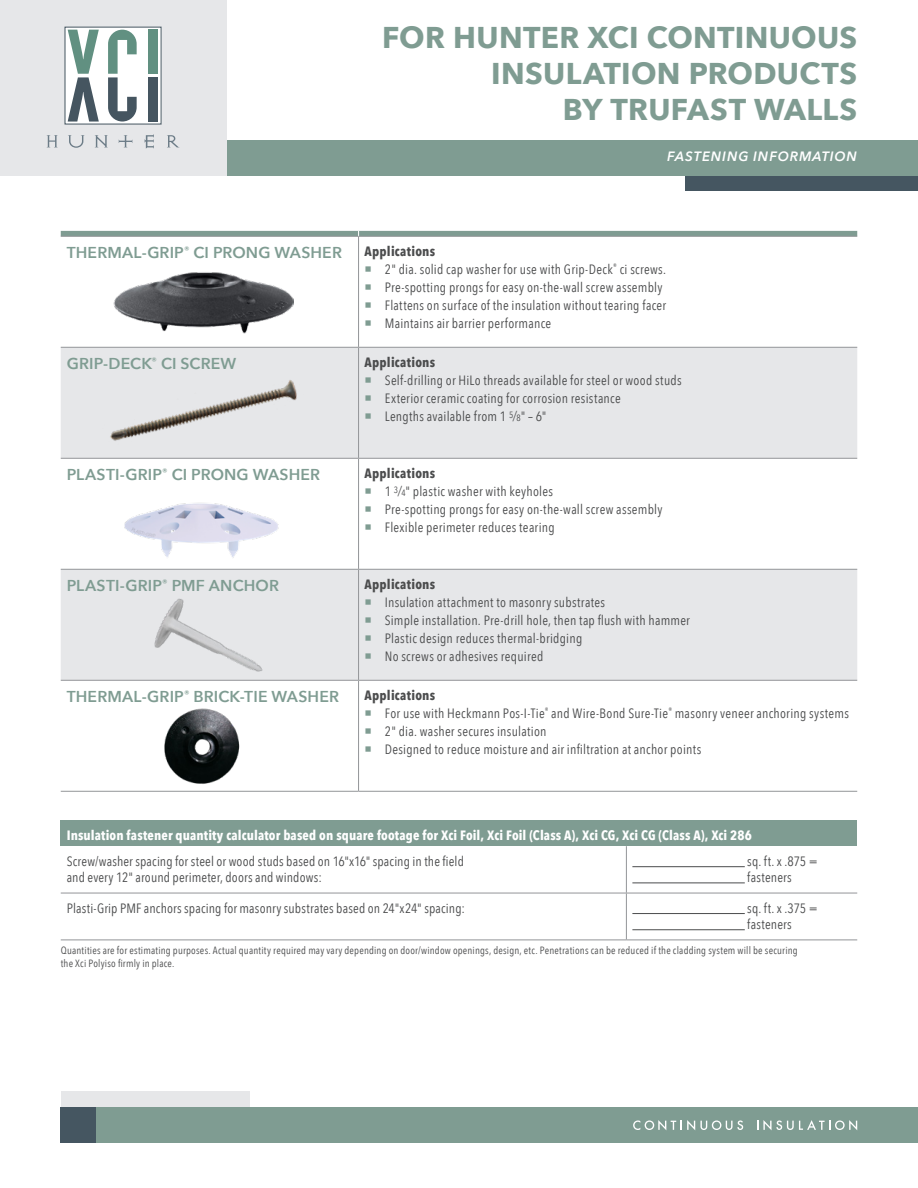
<style>
.page{position:relative;width:918px;height:1188px;background:#fff}
.page>*{position:absolute;margin:0;border:0;box-sizing:border-box;transform-origin:0 0}
.t1{font:700 30px/36px "Avenir Next";letter-spacing:.01em;color:#7f9c92;text-align:right}
.t2{font:600 15.75px "Avenir Next";letter-spacing:.01em;color:#7f9c92}
.t3{font:13.5px/16.2px "Avenir Next Condensed";letter-spacing:.02em;color:#4b4c4d}
.t4{font:700 13.5px "Avenir Next Condensed";letter-spacing:.01em;color:#fff}
.t5{font:700 13.5px "Avenir Next Condensed";letter-spacing:.02em;color:#4b4c4d}
.t6{font:italic 600 13.5px "Avenir Next";letter-spacing:.065em;color:#fff}
.t7{font:10.5px/12.8px "Avenir Next Condensed";letter-spacing:.02em;color:#4b4c4d}
.s1{font-size:14.1px}
.s2{font-size:9.15px}
</style>
<div class="page">
<div style="left:685px;top:175px;width:233px;height:16px;background:#455661"></div>
<div style="left:226px;top:140px;width:692px;height:35px;background:#7f9c92"></div>
<div style="left:0;top:0;width:226px;height:175px;background:#e6e7e9"></div>
<div style="left:65px;top:27px;width:96px;height:97px;background:#fff"></div>
<svg style="left:47px;top:135px;width:11px;height:12px"></svg>
<svg style="left:68px;top:135px;width:17px;height:13px"></svg>
<svg style="left:95px;top:135px;width:13px;height:12px"></svg>
<svg style="left:119px;top:135px;width:13px;height:12px"></svg>
<svg style="left:145px;top:134px;width:9px;height:15px"></svg>
<svg style="left:167px;top:135px;width:12px;height:13px"></svg>
<svg style="left:68px;top:30px;width:31px;height:92px"></svg>
<svg style="left:108px;top:30px;width:29px;height:92px"></svg>
<div style="left:149px;top:30px;width:9px;height:44px;background:#619081"></div>
<div style="left:149px;top:77px;width:9px;height:45px;background:#455560"></div>
<div style="left:61px;top:821px;width:796px;height:25px;background:#7f9c92"></div>
<hr style="left:61px;top:893px;width:565px;height:1px;background:#939598">
<hr style="left:626px;top:893px;width:231px;height:1px;background:#939598">
<hr style="left:61px;top:940px;width:565px;height:1px;background:#939598">
<hr style="left:626px;top:940px;width:231px;height:1px;background:#939598">
<hr style="left:626px;top:846px;width:1px;height:47px;background:#939598">
<hr style="left:626px;top:893px;width:1px;height:47px;background:#939598">
<hr style="left:632px;top:866px;width:113px;height:1px;background:#4b4c4d">
<hr style="left:632px;top:883px;width:113px;height:1px;background:#4b4c4d">
<hr style="left:632px;top:913px;width:113px;height:1px;background:#4b4c4d">
<hr style="left:632px;top:929px;width:113px;height:1px;background:#4b4c4d">
<svg style="left:61px;top:348px;width:796px;height:332px;fill:#e6e7e9"></svg>
<hr style="left:61px;top:236px;width:298px;height:1px;background:#939598">
<hr style="left:359px;top:236px;width:498px;height:1px;background:#939598">
<hr style="left:358px;top:237px;width:1px;height:110px;background:#939598">
<div style="left:61px;top:231px;width:796px;height:5px;background:#7f9c92"></div>
<hr style="left:61px;top:347px;width:298px;height:1px;background:#939598">
<hr style="left:359px;top:347px;width:498px;height:1px;background:#939598">
<hr style="left:358px;top:348px;width:1px;height:110px;background:#939598">
<hr style="left:61px;top:458px;width:298px;height:1px;background:#939598">
<hr style="left:359px;top:458px;width:498px;height:1px;background:#939598">
<hr style="left:358px;top:459px;width:1px;height:110px;background:#939598">
<hr style="left:61px;top:569px;width:298px;height:1px;background:#939598">
<hr style="left:359px;top:569px;width:498px;height:1px;background:#939598">
<hr style="left:358px;top:570px;width:1px;height:110px;background:#939598">
<hr style="left:61px;top:680px;width:298px;height:1px;background:#939598">
<hr style="left:359px;top:680px;width:498px;height:1px;background:#939598">
<hr style="left:358px;top:681px;width:1px;height:110px;background:#939598">
<hr style="left:61px;top:791px;width:298px;height:1px;background:#939598">
<hr style="left:359px;top:791px;width:498px;height:1px;background:#939598">
<img style="left:113px;top:272px;width:180px;height:61px">
<img style="left:141px;top:581px;width:128px;height:100px">
<img style="left:113px;top:494px;width:180px;height:68px">
<img style="left:96px;top:355px;width:215px;height:115px">
<img style="left:164px;top:708px;width:76px;height:76px">
<div style="left:96px;top:1107px;width:822px;height:36px;background:#7f9c92"></div>
<div style="left:61px;top:1107px;width:35px;height:36px;background:#455661"></div>
<div style="left:61px;top:1091px;width:189px;height:16px;background:#e6e7e9"></div>
<svg style="left:633px;top:1120px;width:110px;height:10px"></svg>
<svg style="left:757px;top:1120px;width:100px;height:10px"></svg>
<svg style="left:366px;top:377px;width:5px;height:6px"></svg>
<svg style="left:366px;top:395px;width:5px;height:6px"></svg>
<svg style="left:366px;top:413px;width:5px;height:6px"></svg>
<svg style="left:366px;top:488px;width:5px;height:6px"></svg>
<svg style="left:366px;top:506px;width:5px;height:6px"></svg>
<svg style="left:366px;top:524px;width:5px;height:6px"></svg>
<svg style="left:366px;top:599px;width:5px;height:6px"></svg>
<svg style="left:366px;top:617px;width:5px;height:6px"></svg>
<svg style="left:366px;top:635px;width:5px;height:6px"></svg>
<svg style="left:366px;top:653px;width:5px;height:6px"></svg>
<p class="t1" style="left:382px;top:19px;width:477px">FOR HUNTER XCI CONTINUOUS<br>INSULATION PRODUCTS<br>BY TRUFAST WALLS</p>
<p class="t6" style="left:667px;top:145px;width:192px">FASTENING INFORMATION</p>
<p class="t2" style="left:67px;top:239px;width:277px">THERMAL-GRIP<sup>®</sup> CI PRONG WASHER</p>
<p class="t5" style="left:365px;top:243px;width:72px">Applications</p>
<p class="t3" style="left:385px;top:260px;width:283px">2" dia. solid cap washer for use with Grip-Deck<sup>®</sup> ci screws.</p>
<p class="t3" style="left:385px;top:278px;width:279px">Pre-spotting prongs for easy on-the-wall screw assembly</p>
<p class="t3" style="left:385px;top:296px;width:283px">Flattens on surface of the insulation without tearing facer</p>
<p class="t3" style="left:385px;top:314px;width:168px">Maintains air barrier performance</p>
<p class="t2" style="left:67px;top:350px;width:171px">GRIP-DECK<sup>®</sup> CI SCREW</p>
<p class="t5" style="left:365px;top:354px;width:72px">Applications</p>
<p class="t3" style="left:385px;top:371px;width:298px">Self-drilling or HiLo threads available for steel or wood studs</p>
<p class="t3" style="left:385px;top:389px;width:237px">Exterior ceramic coating for corrosion resistance</p>
<p class="t3" style="left:385px;top:407px;width:163px">Lengths available from 1 <sup>5</sup><span class="s1">⁄</span><span class="s2">8</span>" – 6"</p>
<p class="t2" style="left:67px;top:461px;width:255px">PLASTI-GRIP<sup>®</sup> CI PRONG WASHER</p>
<p class="t5" style="left:365px;top:465px;width:72px">Applications</p>
<p class="t3" style="left:385px;top:482px;width:170px">1 <sup>3</sup><span class="s1">⁄</span><span class="s2">4</span>" plastic washer with keyholes</p>
<p class="t3" style="left:385px;top:500px;width:279px">Pre-spotting prongs for easy on-the-wall screw assembly</p>
<p class="t3" style="left:385px;top:518px;width:171px">Flexible perimeter reduces tearing</p>
<p class="t2" style="left:67px;top:572px;width:214px">PLASTI-GRIP<sup>®</sup> PMF ANCHOR</p>
<p class="t5" style="left:365px;top:576px;width:72px">Applications</p>
<p class="t3" style="left:385px;top:593px;width:222px">Insulation attachment to masonry substrates</p>
<p class="t3" style="left:385px;top:611px;width:307px">Simple installation. Pre-drill hole, then tap flush with hammer</p>
<p class="t3" style="left:385px;top:629px;width:199px">Plastic design reduces thermal-bridging</p>
<p class="t3" style="left:385px;top:647px;width:160px">No screws or adhesives required</p>
<p class="t2" style="left:67px;top:683px;width:274px">THERMAL-GRIP<sup>®</sup> BRICK-TIE WASHER</p>
<p class="t5" style="left:365px;top:687px;width:72px">Applications</p>
<p class="t3" style="left:385px;top:704px;width:466px">For use with Heckmann Pos-I-Tie<sup>®</sup> and Wire-Bond Sure-Tie<sup>®</sup> masonry veneer anchoring systems</p>
<p class="t3" style="left:385px;top:722px;width:163px">2" dia. washer secures insulation</p>
<p class="t3" style="left:385px;top:740px;width:318px">Designed to reduce moisture and air infiltration at anchor points</p>
<p class="t4" style="left:67px;top:827px;width:687px">Insulation fastener quantity calculator based on square footage for Xci Foil, Xci Foil (Class A), Xci CG, Xci CG (Class A), Xci 286</p>
<p class="t3" style="left:67px;top:852px;width:399px">Screw/washer spacing for steel or wood studs based on 16"x16" spacing in the field and every 12" around perimeter, doors and windows:</p>
<p class="t3" style="left:747px;top:852px;width:72px">sq. ft. x .875 = fasteners</p>
<p class="t3" style="left:67px;top:899px;width:400px">Plasti-Grip PMF anchors spacing for masonry substrates based on 24"x24" spacing:</p>
<p class="t3" style="left:747px;top:899px;width:72px">sq. ft. x .375 = fasteners</p>
<p class="t7" style="left:61px;top:943px;width:739px">Quantities are for estimating purposes. Actual quantity required may vary depending on door/window openings, design, etc. Penetrations can be reduced if the cladding system will be securing the Xci Polyiso firmly in place.</p>
</div>
